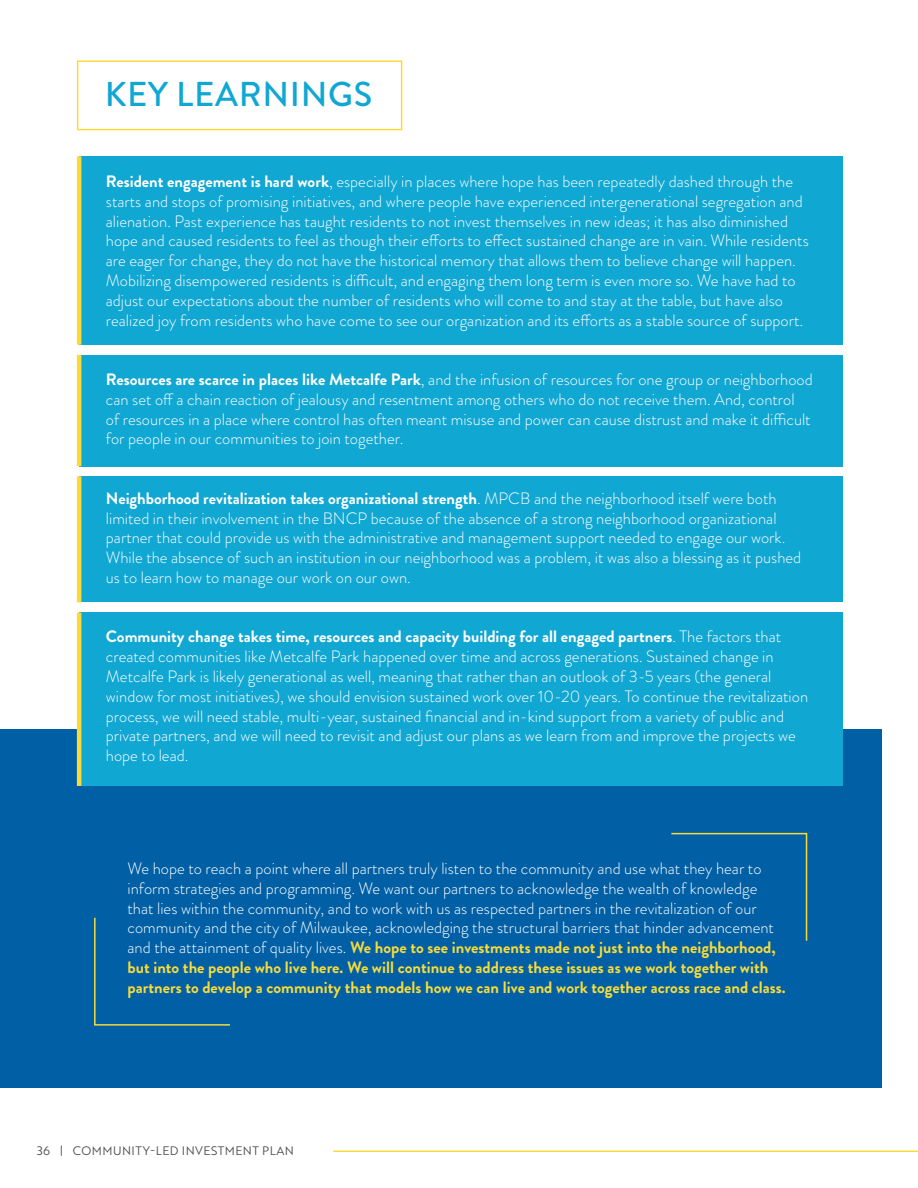
<style>
.page{position:relative;width:918px;height:1188px;background:#fff}
.page>*{position:absolute;margin:0;border:0;box-sizing:border-box;transform-origin:0 0}
.t1{font:500 34.5px "Brandon Grotesque";letter-spacing:.02em;color:#11a7d3}
.t2{font:300 16.5px/19.8px "Brandon Grotesque";color:#fff}
.t3{font:12px "Brother 1816 Book";letter-spacing:.04em;color:#4b4c4d}
.s1{font-weight:700}
.s2{font-weight:700;color:#f8db3a}
</style>
<div class="page">
<hr style="left:333px;top:1150px;width:585px;height:2px;background:#f8db3a">
<div style="left:77px;top:60px;width:325px;height:70px;border:2px solid #f8db3a"></div>
<div style="left:0;top:729px;width:882px;height:358px;background:#0160a5"></div>
<div style="left:79px;top:156px;width:764px;height:189px;background:#11a7d3"></div>
<div style="left:79px;top:355px;width:764px;height:111px;background:#11a7d3"></div>
<div style="left:79px;top:476px;width:764px;height:126px;background:#11a7d3"></div>
<div style="left:79px;top:613px;width:764px;height:173px;background:#11a7d3"></div>
<hr style="left:77px;top:156px;width:4px;height:189px;background:#f8db3a">
<hr style="left:77px;top:355px;width:4px;height:111px;background:#f8db3a">
<hr style="left:77px;top:476px;width:4px;height:126px;background:#f8db3a">
<hr style="left:77px;top:613px;width:4px;height:173px;background:#f8db3a">
<svg style="left:94px;top:917px;width:136px;height:109px"></svg>
<svg style="left:671px;top:832px;width:137px;height:109px"></svg>
<p class="t1" style="left:105px;top:70px;width:269px">KEY LEARNINGS</p>
<p class="t2" style="left:106px;top:172px;width:704px"><span class="s1">Resident engagement is hard work</span>, especially in places where hope has been repeatedly dashed through the starts and stops of promising initiatives, and where people have experienced intergenerational segregation and alienation. Past experience has taught residents to not invest themselves in new ideas; it has also diminished hope and caused residents to feel as though their efforts to effect sustained change are in vain. While residents are eager for change, they do not have the historical memory that allows them to believe change will happen.<br>Mobilizing disempowered residents is difficult, and engaging them long term is even more so. We have had to adjust our expectations about the number of residents who will come to and stay at the table, but have also realized joy from residents who have come to see our organization and its efforts as a stable source of support.</p>
<p class="t2" style="left:106px;top:370px;width:708px"><span class="s1">Resources are scarce in places like Metcalfe Park</span>, and the infusion of resources for one group or neighborhood can set off a chain reaction of jealousy and resentment among others who do not receive them. And, control<br>of resources in a place where control has often meant misuse and power can cause distrust and make it difficult for people in our communities to join together.</p>
<p class="t2" style="left:106px;top:488px;width:697px"><span class="s1">Neighborhood revitalization takes organizational strength</span>. MPCB and the neighborhood itself were both limited in their involvement in the BNCP because of the absence of a strong neighborhood organizational partner that could provide us with the administrative and management support needed to engage our work.<br>While the absence of such an institution in our neighborhood was a problem, it was also a blessing as it pushed us to learn how to manage our work on our own.</p>
<p class="t2" style="left:106px;top:627px;width:704px"><span class="s1">Community change takes time, resources and capacity building for all engaged partners</span>. The factors that created communities like Metcalfe Park happened over time and across generations. Sustained change in Metcalfe Park is likely generational as well, meaning that rather than an outlook of 3-5 years (the general window for most initiatives), we should envision sustained work over 10-20 years. To continue the revitalization process, we will need stable, multi-year, sustained financial and in-kind support from a variety of public and private partners, and we will need to revisit and adjust our plans as we learn from and improve the projects we hope to lead.</p>
<p class="t2" style="left:128px;top:858px;width:660px">We hope to reach a point where all partners truly listen to the community and use what they hear to inform strategies and programming. We want our partners to acknowledge the wealth of knowledge that lies within the community, and to work with us as respected partners in the revitalization of our community and the city of Milwaukee, acknowledging the structural barriers that hinder advancement and the attainment of quality lives. <span class="s2">We hope to see investments made not just into the neighborhood, but into the people who live here. We will continue to address these issues as we work together with partners to develop a community that models how we can live and work together across race and class.</span></p>
<p class="t3" style="left:37px;top:1142px;width:258px">36 | COMMUNITY-LED INVESTMENT PLAN</p>
</div>
